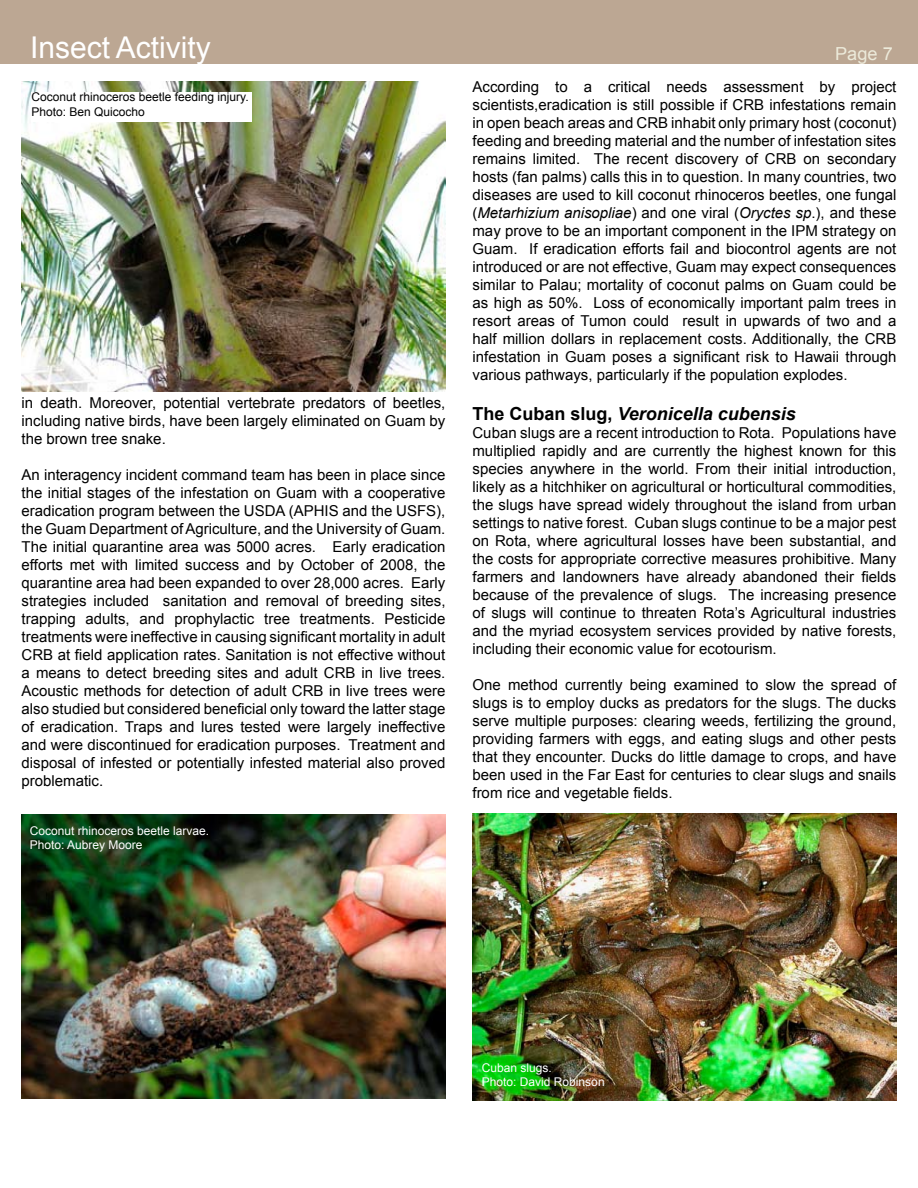
<style>
.page{position:relative;width:918px;height:1188px;background:#fff}
.page>*{position:absolute;margin:0;border:0;box-sizing:border-box;transform-origin:0 0}
.t1{font:30px "Arial";color:#fff}
.t2{font:italic 700 18px "Arial";color:#000}
.t3{font:18px "Arial";color:#eceada}
.t4{font:15px/18px "Arial";color:#000;text-align:justify}
.t5{font:12px/14.4px "Arial";color:#fff}
.t6{font:12px/14.4px "Arial";color:#000}
.s1{font-style:italic}
.s2{font-style:normal}
</style>
<div class="page">
<div style="left:0;top:0;width:918px;height:64px;background:#bca793"></div>
<img style="left:22px;top:814px;width:424px;height:284px">
<img style="left:472px;top:813px;width:424px;height:287px">
<img style="left:22px;top:81px;width:423px;height:311px">
<div style="left:32px;top:92px;width:220px;height:30px;background:#fff"></div>
<h1 class="t1" style="left:30px;top:28px;width:182px">Insect Activity</h1>
<p class="t3" style="left:835px;top:42px;width:59px">Page 7</p>
<p class="t6" style="left:32px;top:90px;width:219px">Coconut rhinoceros beetle feeding injury.<br>Photo: Ben Quicocho</p>
<p class="t4" style="left:22px;top:394px;width:425px">in death. Moreover, potential vertebrate predators of beetles, including native birds, have been largely eliminated on Guam by the brown tree snake.</p>
<p class="t4" style="left:22px;top:466px;width:425px">An interagency incident command team has been in place since the initial stages of the infestation on Guam with a cooperative eradication program between the USDA (APHIS and the USFS), the Guam Department of Agriculture, and the University of Guam.<br>The initial quarantine area was 5000 acres. Early eradication efforts met with limited success and by October of 2008, the quarantine area had been expanded to over 28,000 acres. Early strategies included sanitation and removal of breeding sites, trapping adults, and prophylactic tree treatments. Pesticide treatments were ineffective in causing significant mortality in adult CRB at field application rates. Sanitation is not effective without a means to detect breeding sites and adult CRB in live trees.<br>Acoustic methods for detection of adult CRB in live trees were also studied but considered beneficial only toward the latter stage of eradication. Traps and lures tested were largely ineffective and were discontinued for eradication purposes. Treatment and disposal of infested or potentially infested material also proved problematic.</p>
<p class="t5" style="left:30px;top:824px;width:181px">Coconut rhinoceros beetle larvae.<br>Photo: Aubrey Moore</p>
<p class="t4" style="left:472px;top:78px;width:425px">According to a critical needs assessment by project scientists,eradication is still possible if CRB infestations remain in open beach areas and CRB inhabit only primary host (coconut) feeding and breeding material and the number of infestation sites remains limited. The recent discovery of CRB on secondary hosts (fan palms) calls this in to question. In many countries, two diseases are used to kill coconut rhinoceros beetles, one fungal (<span class="s1">Metarhizium anisopliae</span>) and one viral (<span class="s1">Oryctes sp</span>.), and these may prove to be an important component in the IPM strategy on Guam. If eradication efforts fail and biocontrol agents are not introduced or are not effective, Guam may expect consequences similar to Palau; mortality of coconut palms on Guam could be as high as 50%. Loss of economically important palm trees in resort areas of Tumon could result in upwards of two and a half million dollars in replacement costs. Additionally, the CRB infestation in Guam poses a significant risk to Hawaii through various pathways, particularly if the population explodes.</p>
<p class="t2" style="left:472px;top:402px;width:325px"><span class="s2">The Cuban slug,</span> Veronicella cubensis</p>
<p class="t4" style="left:472px;top:423px;width:425px">Cuban slugs are a recent introduction to Rota. Populations have multiplied rapidly and are currently the highest known for this species anywhere in the world. From their initial introduction, likely as a hitchhiker on agricultural or horticultural commodities, the slugs have spread widely throughout the island from urban settings to native forest. Cuban slugs continue to be a major pest on Rota, where agricultural losses have been substantial, and the costs for appropriate corrective measures prohibitive. Many farmers and landowners have already abandoned their fields because of the prevalence of slugs. The increasing presence of slugs will continue to threaten Rota’s Agricultural industries and the myriad ecosystem services provided by native forests, including their economic value for ecotourism.</p>
<p class="t4" style="left:472px;top:675px;width:425px">One method currently being examined to slow the spread of slugs is to employ ducks as predators for the slugs. The ducks serve multiple purposes: clearing weeds, fertilizing the ground, providing farmers with eggs, and eating slugs and other pests that they encounter. Ducks do little damage to crops, and have been used in the Far East for centuries to clear slugs and snails from rice and vegetable fields.</p>
<p class="t5" style="left:482px;top:1060px;width:124px">Cuban slugs.<br>Photo: David Robinson</p>
</div>
